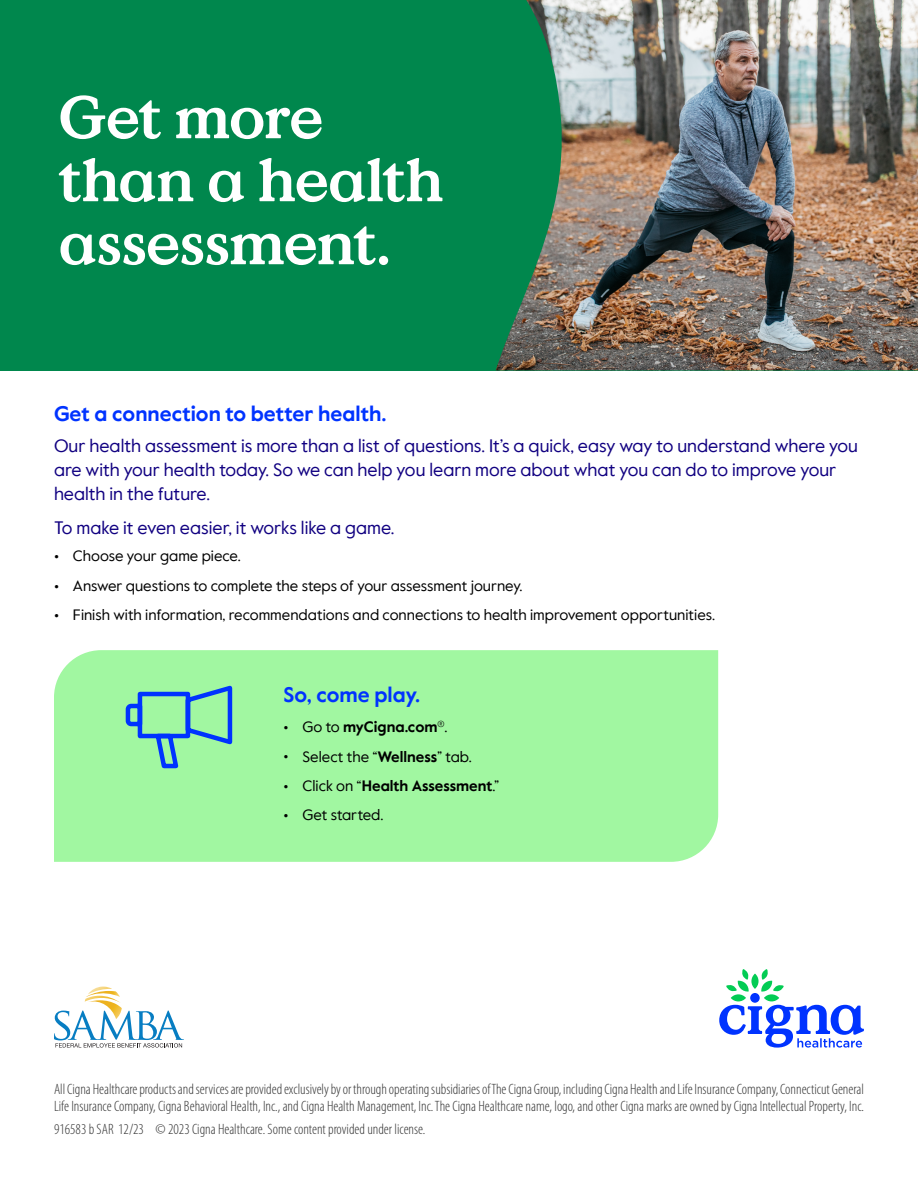
<style>
.page{position:relative;width:918px;height:1188px;background:#fff}
.page>*{position:absolute;margin:0;border:0;box-sizing:border-box;transform-origin:0 0}
.t1{font:700 60px/63px "Value Serif Pro";letter-spacing:-.025em;color:#fff}
.t2{font:700 21px "Value Sans Pro";color:#03f}
.t3{font:18px/24px "Value Sans Pro";color:#110081}
.t4{font:300 condensed 15px/16.5px "Myriad Pro";color:#333}
.t5{font:15px "Value Sans Pro";color:#000}
.t6{font:700 15px "Value Sans Pro";color:#000}
.s1{font-weight:700;font-size:14.25px}
.s2{font-size:14.25px}
.s3{font-weight:400}
.s4{font-weight:700}
</style>
<div class="page">
<div style="left:0;top:0;width:918px;height:370px;background:#00874d"></div>
<img style="left:496px;top:0;width:422px;height:370px">
<div style="left:54px;top:650px;width:664px;height:212px;background:#a1f7a1"></div>
<svg style="left:54px;top:987px;width:130px;height:61px"></svg>
<svg style="left:719px;top:969px;width:145px;height:79px"></svg>
<svg style="left:123px;top:682px;width:113px;height:89px;background:#82d1b2"></svg>
<h1 class="t1" style="left:58px;top:88px;width:387px">Get more than a health assessment.</h1>
<h2 class="t2" style="left:54px;top:401px;width:334px">Get a connection to better health.</h2>
<p class="t3" style="left:54px;top:434px;width:806px">Our health assessment is more than a list of questions. It’s a quick, easy way to understand where you are with your health today. So we can help you learn more about what you can do to improve your health in the future.</p>
<p class="t3" style="left:54px;top:517px;width:342px">To make it even easier, it works like a game.</p>
<p class="t5" style="left:54px;top:547px;width:188px"><span class="s1">•</span> Choose your game piece.</p>
<p class="t5" style="left:54px;top:576px;width:470px"><span class="s1">•</span> Answer questions to complete the steps of your assessment journey.</p>
<p class="t5" style="left:54px;top:606px;width:663px"><span class="s1">•</span> Finish with information, recommendations and connections to health improvement opportunities.</p>
<h3 class="t2" style="left:284px;top:682px;width:138px">So, come play.</h3>
<p class="t6" style="left:284px;top:718px;width:165px"><span class="s2">•</span> <span class="s3">Go to</span> myCigna.com<sup>®</sup> <span class="s3">.</span></p>
<p class="t5" style="left:284px;top:747px;width:190px"><span class="s1">•</span> Select the “<span class="s4">Wellness</span>” tab.</p>
<p class="t6" style="left:284px;top:776px;width:217px"><span class="s2">•</span> <span class="s3">Click on “</span>Health Assessment<span class="s3">.”</span></p>
<p class="t5" style="left:284px;top:806px;width:101px"><span class="s1">•</span> Get started.</p>
<p class="t4" style="left:54px;top:1081px;width:812px">All Cigna Healthcare products and services are provided exclusively by or through operating subsidiaries of The Cigna Group, including Cigna Health and Life Insurance Company, Connecticut General<br>Life Insurance Company, Cigna Behavioral Health, Inc., and Cigna Health Management, Inc. The Cigna Healthcare name, logo, and other Cigna marks are owned by Cigna Intellectual Property, Inc.</p>
<p class="t4" style="left:54px;top:1121px;width:92px">916583 b SAR 12/23</p>
<p class="t4" style="left:156px;top:1121px;width:271px">© 2023 Cigna Healthcare. Some content provided under license.</p>
</div>
